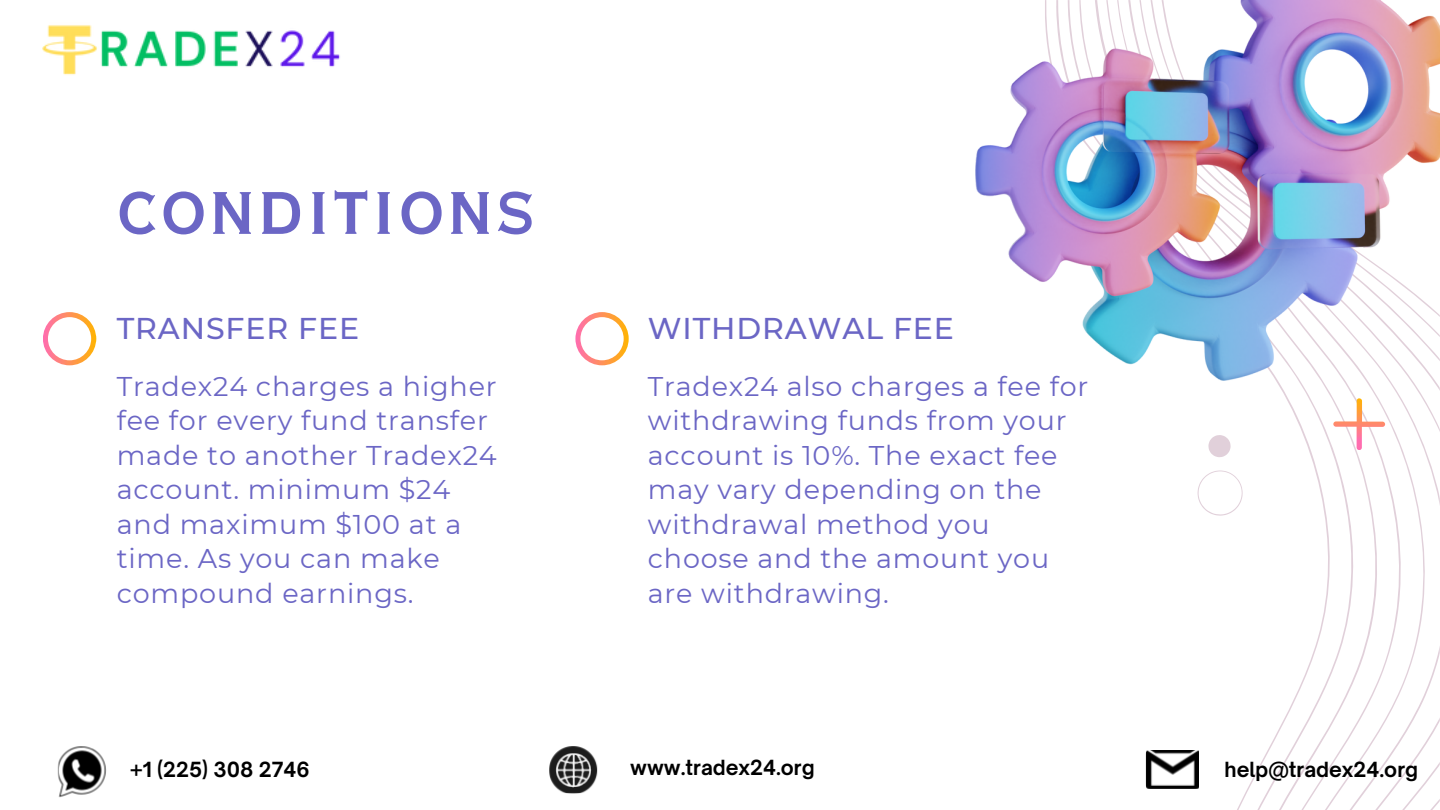
<style>
.page{position:relative;width:1440px;height:810px;background:#fff}
.page>*{position:absolute;margin:0;border:0;box-sizing:border-box;transform-origin:0 0}
.t1{font:95px "Copperplate Gothic LT Pro 30 BC";letter-spacing:.01em;color:#6b66c5}
.t2{font:500 30px "Montserrat";letter-spacing:.03em;color:#6b66c5}
.t3{font:27.1px/34.5px "Montserrat";letter-spacing:.03em;color:#6b66c5}
.t4{font:27px/34.5px "Montserrat";letter-spacing:.03em;color:#6b66c5}
.t5{font:700 20px "Open Sauce One";color:#000}
</style>
<div class="page">
<svg style="left:1197px;top:380px;width:243px;height:430px"></svg>
<svg style="left:43px;top:312px;width:53px;height:53px"></svg>
<svg style="left:575px;top:312px;width:54px;height:53px"></svg>
<svg style="left:1333px;top:398px;width:52px;height:52px"></svg>
<img style="left:976px;top:0;width:464px;height:380px">
<img style="left:43px;top:25px;width:297px;height:50px">
<img style="left:58px;top:746px;width:49px;height:51px">
<img style="left:62px;top:750px;width:40px;height:41px">
<img style="left:550px;top:746px;width:48px;height:48px">
<img style="left:556px;top:753px;width:35px;height:35px">
<img style="left:1145px;top:750px;width:53px;height:39px">
<p class="t1" style="left:117px;top:165px;width:422px">conditions</p>
<p class="t2" style="left:117px;top:310px;width:244px">TRANSFER FEE</p>
<p class="t2" style="left:648px;top:310px;width:308px">WITHDRAWAL FEE</p>
<p class="t3" style="left:117px;top:369px;width:382px">Tradex24 charges a higher fee for every fund transfer made to another Tradex24 account. minimum $24 and maximum $100 at a time. As you can make</p>
<p class="t3" style="left:117px;top:576px;width:298px">compound earnings.</p>
<p class="t4" style="left:648px;top:369px;width:442px">Tradex24 also charges a fee for withdrawing funds from your account is 10%. The exact fee may vary depending on the withdrawal method you</p>
<p class="t4" style="left:648px;top:541px;width:403px">choose and the amount you are withdrawing.</p>
<p class="t5" style="left:130px;top:757px;width:181px">+1 (225) 308 2746</p>
<p class="t5" style="left:630px;top:755px;width:186px">www.tradex24.org</p>
<p class="t5" style="left:1225px;top:757px;width:195px">help@tradex24.org</p>
</div>
